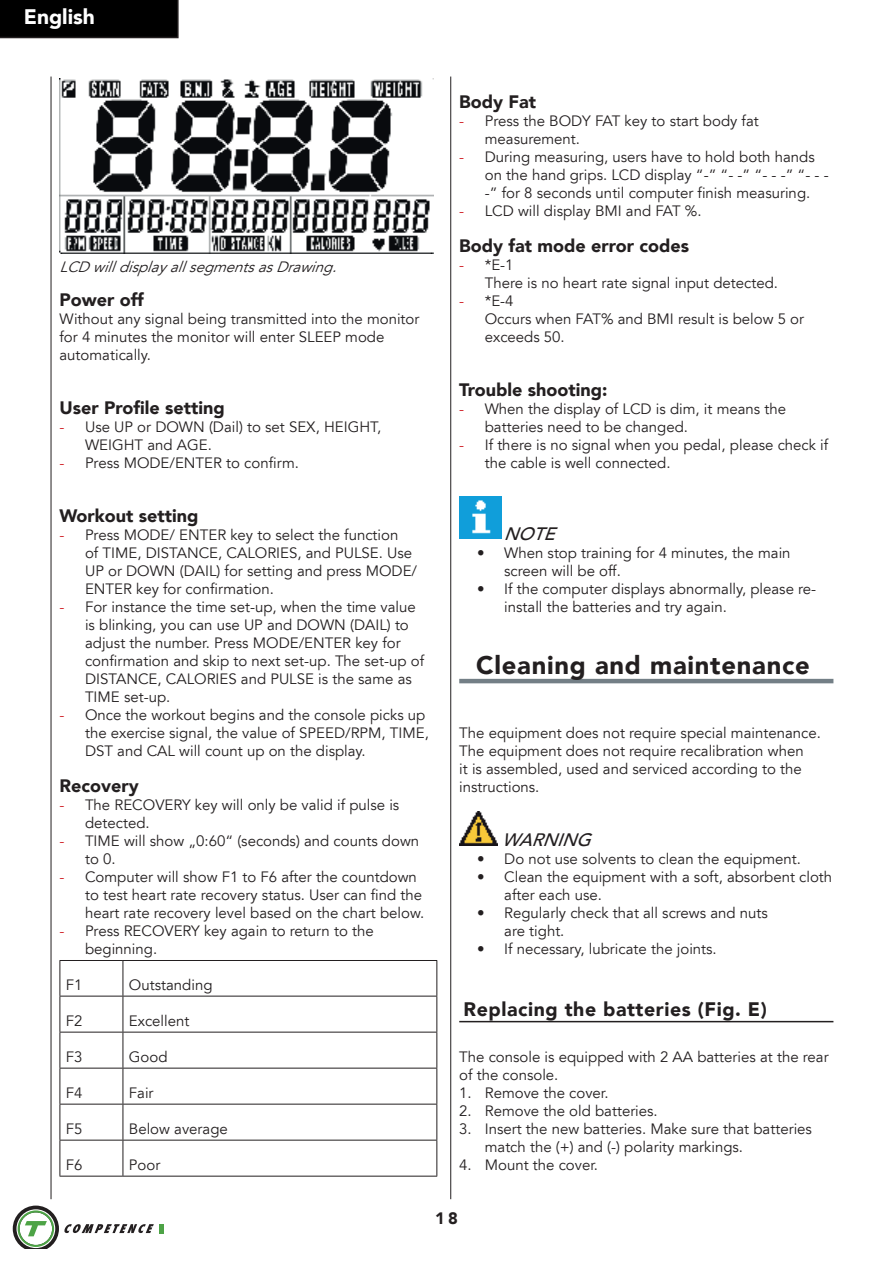
<style>
.page{position:relative;width:893px;height:1263px;background:#fff}
.page>*{position:absolute;margin:0;border:0;box-sizing:border-box;transform-origin:0 0}
.t1{font:900 25.5px "Avenir LT";letter-spacing:.03em;color:#231f20}
.t2{font:900 21px "Avenir LT";color:#fff}
.t3{font:900 19.5px "Avenir LT";letter-spacing:.03em;color:#231f20}
.t4{font:900 18px "Avenir LT";color:#231f20}
.t5{font:italic 500 18px "Avenir LT";color:#231f20}
.t6{font:900 16.5px "Avenir LT";color:#231f20}
.t7{font:15px/18px "Avenir LT";color:#231f20}
.t8{font:italic 15px "Avenir LT";color:#231f20}
.s1{color:#d1232a}
</style>
<div class="page">
<div style="left:0;top:0;width:179px;height:38px;background:#000"></div>
<svg style="left:13px;top:1205px;width:141px;height:43px"></svg>
<div style="left:159px;top:1224px;width:5px;height:9px;background:#4da346"></div>
<hr style="left:51px;top:77px;width:1px;height:1122px;background:#231f20">
<hr style="left:450px;top:77px;width:1px;height:1122px;background:#231f20">
<img style="left:60px;top:79px;width:374px;height:174px">
<hr style="left:60px;top:960px;width:63px;height:1px;background:#231f20">
<hr style="left:60px;top:961px;width:1px;height:35px;background:#231f20">
<hr style="left:123px;top:960px;width:314px;height:1px;background:#231f20">
<hr style="left:123px;top:961px;width:1px;height:35px;background:#231f20">
<hr style="left:436px;top:961px;width:1px;height:35px;background:#231f20">
<hr style="left:60px;top:996px;width:63px;height:1px;background:#231f20">
<hr style="left:60px;top:996px;width:1px;height:36px;background:#231f20">
<hr style="left:123px;top:996px;width:314px;height:1px;background:#231f20">
<hr style="left:123px;top:996px;width:1px;height:36px;background:#231f20">
<hr style="left:436px;top:996px;width:1px;height:36px;background:#231f20">
<hr style="left:60px;top:1032px;width:63px;height:1px;background:#231f20">
<hr style="left:60px;top:1032px;width:1px;height:36px;background:#231f20">
<hr style="left:123px;top:1032px;width:314px;height:1px;background:#231f20">
<hr style="left:123px;top:1032px;width:1px;height:36px;background:#231f20">
<hr style="left:436px;top:1032px;width:1px;height:36px;background:#231f20">
<hr style="left:60px;top:1068px;width:63px;height:1px;background:#231f20">
<hr style="left:60px;top:1068px;width:1px;height:36px;background:#231f20">
<hr style="left:123px;top:1068px;width:314px;height:1px;background:#231f20">
<hr style="left:123px;top:1068px;width:1px;height:36px;background:#231f20">
<hr style="left:436px;top:1068px;width:1px;height:36px;background:#231f20">
<hr style="left:60px;top:1104px;width:63px;height:1px;background:#231f20">
<hr style="left:60px;top:1104px;width:1px;height:36px;background:#231f20">
<hr style="left:123px;top:1104px;width:314px;height:1px;background:#231f20">
<hr style="left:123px;top:1104px;width:1px;height:36px;background:#231f20">
<hr style="left:436px;top:1104px;width:1px;height:36px;background:#231f20">
<hr style="left:60px;top:1140px;width:63px;height:1px;background:#231f20">
<hr style="left:60px;top:1140px;width:1px;height:36px;background:#231f20">
<hr style="left:123px;top:1140px;width:314px;height:1px;background:#231f20">
<hr style="left:123px;top:1140px;width:1px;height:36px;background:#231f20">
<hr style="left:436px;top:1140px;width:1px;height:36px;background:#231f20">
<hr style="left:60px;top:1176px;width:63px;height:1px;background:#231f20">
<hr style="left:123px;top:1176px;width:314px;height:1px;background:#231f20">
<hr style="left:459px;top:679px;width:374px;height:4px;background:#737f86">
<hr style="left:459px;top:1021px;width:374px;height:1px;background:#231f20">
<img style="left:460px;top:497px;width:41px;height:41px">
<img style="left:459px;top:811px;width:39px;height:34px">
<h2 class="t2" style="left:24px;top:9px;width:73px">English</h2>
<p class="t8" style="left:60px;top:258px;width:285px">LCDwilldisplayallsegmentsasDrawing.</p>
<p class="t4" style="left:60px;top:292px;width:86px">Power off</p>
<p class="t7" style="left:60px;top:310px;width:361px">Without any signal being transmitted into the monitor for 4 minutes the monitor will enter SLEEP mode automatically.</p>
<p class="t4" style="left:60px;top:400px;width:167px">User Profile setting</p>
<p class="t7" style="left:85px;top:418px;width:298px;text-indent:-26px"><span class="s1">-</span> Use UP or DOWN (Dail) to set SEX, HEIGHT,<br>WEIGHT and AGE.</p>
<p class="t7" style="left:60px;top:454px;width:241px"><span class="s1">-</span> Press MODE/ENTER to confirm.</p>
<p class="t4" style="left:60px;top:508px;width:140px">Workout setting</p>
<p class="t7" style="left:85px;top:526px;width:334px;text-indent:-26px"><span class="s1">-</span> Press MODE/ ENTER key to select the function<br>of TIME, DISTANCE, CALORIES, and PULSE. Use UP or DOWN (DAIL) for setting and press MODE/ ENTER key for confirmation.</p>
<p class="t7" style="left:85px;top:598px;width:341px;text-indent:-26px"><span class="s1">-</span> For instance the time set-up, when the time value is blinking, you can use UP and DOWN (DAIL) to adjust the number. Press MODE/ENTER key for confirmation and skip to next set-up. The set-up of DISTANCE, CALORIES and PULSE is the same as TIME set-up.</p>
<p class="t7" style="left:85px;top:706px;width:345px;text-indent:-26px"><span class="s1">-</span> Once the workout begins and the console picks up the exercise signal, the value of SPEED/RPM, TIME,<br>DST and CAL will count up on the display.</p>
<p class="t4" style="left:60px;top:778px;width:81px">Recovery</p>
<p class="t7" style="left:85px;top:796px;width:316px;text-indent:-26px"><span class="s1">-</span> The RECOVERY key will only be valid if pulse is detected.</p>
<p class="t7" style="left:85px;top:832px;width:336px;text-indent:-26px"><span class="s1">-</span> TIME will show „0:60“ (seconds) and counts down to 0.</p>
<p class="t7" style="left:85px;top:868px;width:341px;text-indent:-26px"><span class="s1">-</span> Computer will show F1 to F6 after the countdown to test heart rate recovery status. User can find the heart rate recovery level based on the chart below.</p>
<p class="t7" style="left:85px;top:922px;width:290px;text-indent:-26px"><span class="s1">-</span> Press RECOVERY key again to return to the beginning.</p>
<p class="t7" style="left:66px;top:976px;width:18px">F1</p>
<p class="t7" style="left:129px;top:976px;width:85px">Outstanding</p>
<p class="t7" style="left:66px;top:1012px;width:18px">F2</p>
<p class="t7" style="left:129px;top:1012px;width:62px">Excellent</p>
<p class="t7" style="left:66px;top:1048px;width:18px">F3</p>
<p class="t7" style="left:129px;top:1048px;width:40px">Good</p>
<p class="t7" style="left:66px;top:1084px;width:18px">F4</p>
<p class="t7" style="left:129px;top:1084px;width:26px">Fair</p>
<p class="t7" style="left:66px;top:1120px;width:18px">F5</p>
<p class="t7" style="left:129px;top:1120px;width:100px">Below average</p>
<p class="t7" style="left:66px;top:1156px;width:18px">F6</p>
<p class="t7" style="left:129px;top:1157px;width:33px">Poor</p>
<p class="t4" style="left:459px;top:94px;width:78px">Body Fat</p>
<p class="t7" style="left:485px;top:112px;width:276px;text-indent:-26px"><span class="s1">-</span> Press the BODY FAT key to start body fat measurement.</p>
<p class="t7" style="left:485px;top:148px;width:345px;text-indent:-26px"><span class="s1">-</span> During measuring, users have to hold both hands on the hand grips. LCD display “-” “- -” “- - -” “- - - -” for 8 seconds until computer finish measuring.</p>
<p class="t7" style="left:459px;top:202px;width:244px"><span class="s1">-</span> LCD will display BMI and FAT %.</p>
<p class="t4" style="left:459px;top:238px;width:231px">Body fat mode error codes</p>
<p class="t7" style="left:485px;top:256px;width:295px;text-indent:-26px"><span class="s1">-</span> *E-1<br>There is no heart rate signal input detected.</p>
<p class="t7" style="left:485px;top:292px;width:321px;text-indent:-26px"><span class="s1">-</span> *E-4<br>Occurs when FAT% and BMI result is below 5 or exceeds 50.</p>
<p class="t4" style="left:459px;top:382px;width:150px">Trouble shooting:</p>
<p class="t7" style="left:485px;top:400px;width:303px;text-indent:-26px"><span class="s1">-</span> When the display of LCD is dim, it means the batteries need to be changed.</p>
<p class="t7" style="left:485px;top:436px;width:345px;text-indent:-26px"><span class="s1">-</span> If there is no signal when you pedal, please check if the cable is well connected.</p>
<p class="t5" style="left:504px;top:526px;width:59px">NOTE</p>
<p class="t7" style="left:504px;top:545px;width:288px;text-indent:-27px">• When stop training for 4 minutes, the main screen will be off.</p>
<p class="t7" style="left:504px;top:581px;width:313px;text-indent:-27px">• If the computer displays abnormally, please re&shy;install the batteries and try again.</p>
<h1 class="t1" style="left:476px;top:654px;width:335px">Cleaning and maintenance</h1>
<p class="t7" style="left:459px;top:724px;width:363px">The equipment does not require special maintenance.<br>The equipment does not require recalibration when<br>it is assembled, used and serviced according to the instructions.</p>
<p class="t5" style="left:502px;top:832px;width:97px">WARNING</p>
<p class="t7" style="left:477px;top:851px;width:325px">• Do not use solvents to clean the equipment.</p>
<p class="t7" style="left:504px;top:869px;width:330px;text-indent:-27px">• Clean the equipment with a soft, absorbent cloth after each use.</p>
<p class="t7" style="left:504px;top:905px;width:265px;text-indent:-27px">• Regularly check that all screws and nuts are tight.</p>
<p class="t7" style="left:477px;top:941px;width:241px">• If necessary, lubricate the joints.</p>
<h3 class="t3" style="left:463px;top:1001px;width:305px">Replacing the batteries (Fig. E)</h3>
<p class="t7" style="left:459px;top:1048px;width:371px">The console is equipped with 2 AA batteries at the rear of the console.</p>
<p class="t7" style="left:459px;top:1084px;width:151px">1. Remove the cover.</p>
<p class="t7" style="left:459px;top:1102px;width:200px">2. Remove the old batteries.</p>
<p class="t7" style="left:485px;top:1120px;width:329px;text-indent:-26px">3. Insert the new batteries. Make sure that batteries match the (+) and (-) polarity markings.</p>
<p class="t7" style="left:459px;top:1156px;width:140px">4. Mount the cover.</p>
<p class="t6" style="left:435px;top:1211px;width:24px">18</p>
</div>
